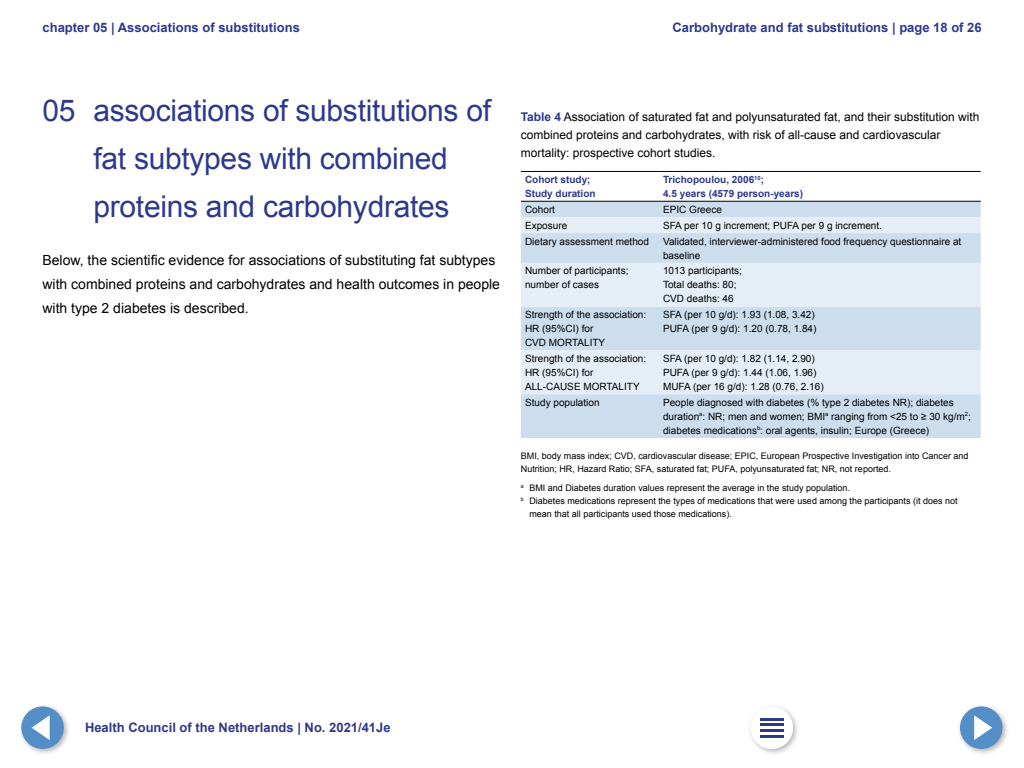
<style>
.page{position:relative;width:1024px;height:768px;background:#fff}
.page>*{position:absolute;margin:0;border:0;box-sizing:border-box;transform-origin:0 0}
.Hoofdstuk_Titel{font:30px/48px "Arial";letter-spacing:-.01em;color:#2d3a8c;text-align:center}
.Plat_z_ruimte{font:14px/24px "Arial";color:#000}
.t1{font:700 13px "Arial";color:#2d3a8c}
.Tabel_Kop{font:12px/18px "Arial";color:#000}
.Tabeltekst{font:10px/14px "Arial";color:#000}
.Tabeltekst_Vet{font:700 10px/14px "Arial";color:#2d3a8c}
.Footnote{font:9px/13px "Arial";color:#000}
.Brontekst{font:9px/13px "Arial";color:#000}
.s1{font-weight:700;color:#2d3a8c}
</style>
<div class="page">
<div style="left:521px;top:202px;width:460px;height:236px;background:#cde"></div>
<svg style="left:521px;top:217px;width:460px;height:177px;background:#dae7f2"></svg>
<hr style="left:521px;top:171px;width:138px;height:1px;background:#000">
<hr style="left:659px;top:171px;width:322px;height:1px;background:#000">
<hr style="left:521px;top:201px;width:138px;height:1px;background:#000">
<hr style="left:659px;top:201px;width:322px;height:1px;background:#000">
<div style="left:18px;top:703px;width:53px;height:53px;background:#000;opacity:.3"></div>
<div style="left:21px;top:706px;width:43px;height:43px;background:#548ec6;border-radius:50%"></div>
<svg style="left:32px;top:715px;width:18px;height:25px"></svg>
<div style="left:747px;top:703px;width:53px;height:53px;background:#000;opacity:.3"></div>
<div style="left:751px;top:707px;width:42px;height:42px;background:#fff;border-radius:50%"></div>
<hr style="left:760px;top:718px;width:24px;height:2px;background:#2d3a8c">
<hr style="left:760px;top:724px;width:24px;height:2px;background:#2d3a8c">
<hr style="left:760px;top:730px;width:24px;height:2px;background:#2d3a8c">
<hr style="left:760px;top:735px;width:24px;height:2px;background:#2d3a8c">
<div style="left:957px;top:703px;width:53px;height:53px;background:#000;opacity:.3"></div>
<div style="left:960px;top:706px;width:43px;height:43px;background:#548ec6;border-radius:50%"></div>
<svg style="left:974px;top:715px;width:18px;height:25px"></svg>
<h3 class="t1" style="left:43px;top:19px;width:259px">chapter 05 | Associations of substitutions</h3>
<h3 class="t1" style="left:673px;top:19px;width:311px">Carbohydrate and fat substitutions | page 18 of 26</h3>
<h1 class="Hoofdstuk_Titel" style="left:43px;top:87px;width:450px">05 associations of substitutions of fat subtypes with combined proteins and carbohydrates</h1>
<p class="Plat_z_ruimte" style="left:43px;top:248px;width:459px">Below, the scientific evidence for associations of substituting fat subtypes with combined proteins and carbohydrates and health outcomes in people with type 2 diabetes is described.</p>
<h2 class="Tabel_Kop" style="left:521px;top:108px;width:460px"><span class="s1">Table 4</span> Association of saturated fat and polyunsaturated fat, and their substitution with combined proteins and carbohydrates, with risk of all-cause and cardiovascular mortality: prospective cohort studies.</h2>
<h3 class="Tabeltekst_Vet" style="left:525px;top:173px;width:67px">Cohort study;</h3>
<h3 class="Tabeltekst_Vet" style="left:525px;top:187px;width:72px">Study duration</h3>
<h3 class="Tabeltekst_Vet" style="left:663px;top:173px;width:142px">Trichopoulou, 2006<sup>10</sup>;<br>4.5 years (4579 person-years)</h3>
<p class="Tabeltekst" style="left:525px;top:203px;width:32px">Cohort</p>
<p class="Tabeltekst" style="left:663px;top:203px;width:60px">EPIC Greece</p>
<p class="Tabeltekst" style="left:525px;top:218px;width:44px">Exposure</p>
<p class="Tabeltekst" style="left:663px;top:218px;width:220px">SFA per 10 g increment; PUFA per 9 g increment.</p>
<p class="Tabeltekst" style="left:525px;top:234px;width:125px">Dietary assessment method</p>
<p class="Tabeltekst" style="left:663px;top:234px;width:300px">Validated, interviewer-administered food frequency questionnaire at baseline</p>
<p class="Tabeltekst" style="left:525px;top:264px;width:105px">Number of participants; number of cases</p>
<p class="Tabeltekst" style="left:663px;top:264px;width:80px">1013 participants;</p>
<p class="Tabeltekst" style="left:663px;top:278px;width:75px">Total deaths: 80;</p>
<p class="Tabeltekst" style="left:663px;top:292px;width:72px">CVD deaths: 46</p>
<p class="Tabeltekst" style="left:525px;top:308px;width:123px">Strength of the association:</p>
<p class="Tabeltekst" style="left:525px;top:322px;width:70px">HR (95%CI) for</p>
<p class="Tabeltekst" style="left:525px;top:336px;width:82px">CVD MORTALITY</p>
<p class="Tabeltekst" style="left:525px;top:352px;width:123px">Strength of the association:</p>
<p class="Tabeltekst" style="left:525px;top:366px;width:70px">HR (95%CI) for</p>
<p class="Tabeltekst" style="left:525px;top:380px;width:116px">ALL-CAUSE MORTALITY</p>
<p class="Tabeltekst" style="left:663px;top:308px;width:153px">SFA (per 10 g/d): 1.93 (1.08, 3.42)</p>
<p class="Tabeltekst" style="left:663px;top:322px;width:155px">PUFA (per 9 g/d): 1.20 (0.78, 1.84)</p>
<p class="Tabeltekst" style="left:663px;top:352px;width:153px">SFA (per 10 g/d): 1.82 (1.14, 2.90)</p>
<p class="Tabeltekst" style="left:663px;top:366px;width:155px">PUFA (per 9 g/d): 1.44 (1.06, 1.96)</p>
<p class="Tabeltekst" style="left:663px;top:380px;width:162px">MUFA (per 16 g/d): 1.28 (0.76, 2.16)</p>
<p class="Tabeltekst" style="left:525px;top:395px;width:76px">Study population</p>
<p class="Tabeltekst" style="left:663px;top:395px;width:309px">People diagnosed with diabetes (% type 2 diabetes NR); diabetes duration<sup>a</sup>: NR; men and women; BMI<sup>a</sup> ranging from &lt;25 to ≥ 30 kg/m<sup>2</sup>; diabetes medications<sup>b</sup>: oral agents, insulin; Europe (Greece)</p>
<p class="Brontekst" style="left:521px;top:450px;width:449px">BMI, body mass index; CVD, cardiovascular disease; EPIC, European Prospective Investigation into Cancer and<br>Nutrition; HR, Hazard Ratio; SFA, saturated fat; PUFA, polyunsaturated fat; NR, not reported.</p>
<p class="Footnote" style="left:521px;top:482px;width:331px"><sup>a</sup> BMI and Diabetes duration values represent the average in the study population.</p>
<p class="Footnote" style="left:529px;top:495px;width:430px;text-indent:-9px"><sup>b</sup> Diabetes medications represent the types of medications that were used among the participants (it does not mean that all participants used those medications).</p>
<h3 class="t1" style="left:85px;top:719px;width:307px">Health Council of the Netherlands | No. 2021/41Je</h3>
</div>
